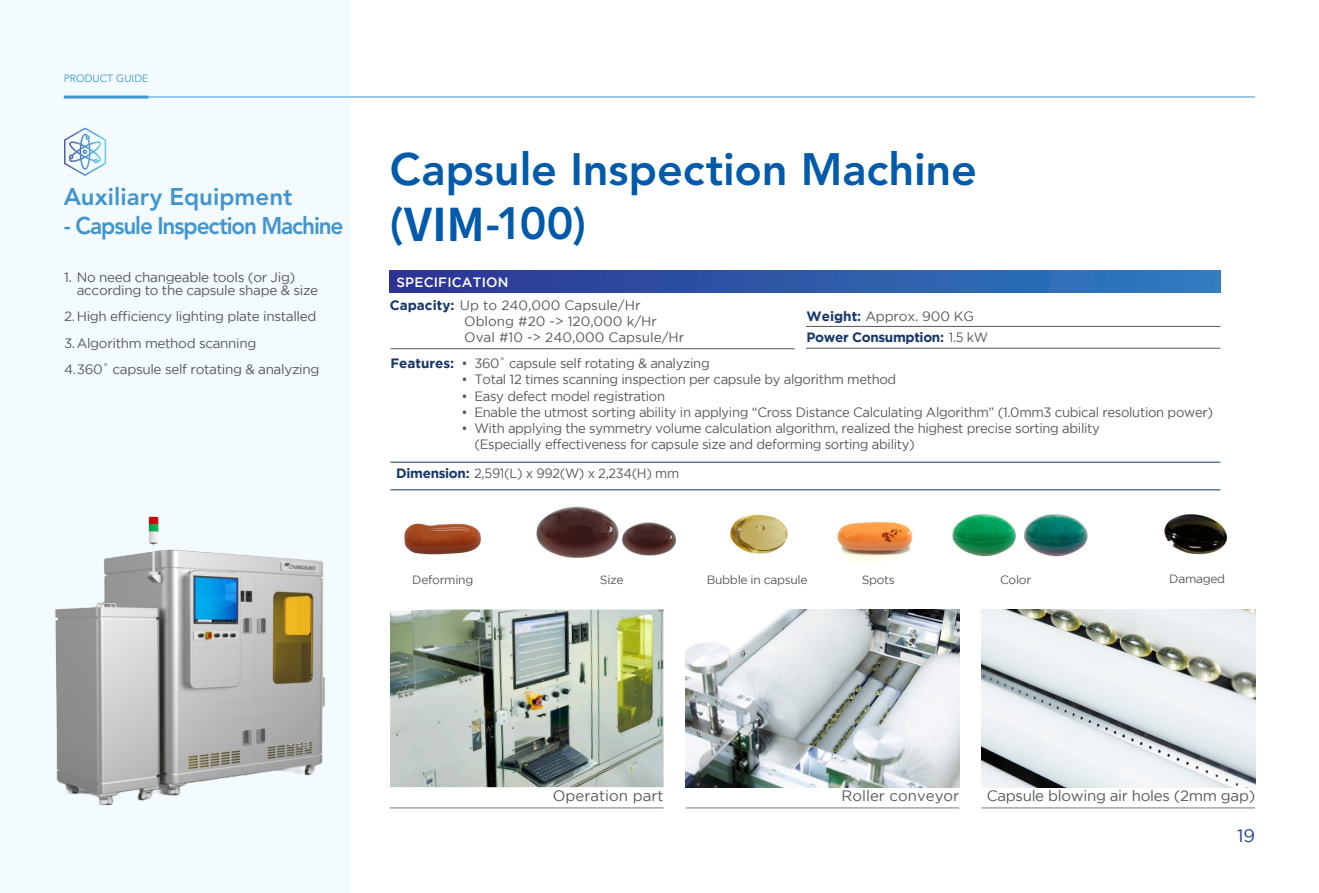
<style>
.page{position:relative;width:1319px;height:893px;background:#fff}
.page>*{position:absolute;margin:0;border:0;box-sizing:border-box;transform-origin:0 0}
.t1{font:800 45px "Avenir LT Std";letter-spacing:-.005em;color:#015aaa}
.t2{font:800 24px "Avenir LT Std";letter-spacing:-.04em;color:#4194d0;scale:.94 1}
.t3{font:800 24px "Avenir LT Std";color:#4194d0}
.t4{font:18px "Gotham";color:#253f8e}
.C_head_1{font:15px "Gotham";letter-spacing:-.02em;color:#57585a}
.C_head_1-2{font:15px "Gotham";color:#57585a}
.t5{font:13.5px/13.5px "Gotham";letter-spacing:-.025em;color:#57585a}
.t6{font:13.5px "Gotham";color:#57585a}
.t7{font:13.5px "Gotham";letter-spacing:-.025em;color:#57585a;scale:.95 1}
.t8{font:700 13.5px "Gotham";letter-spacing:-.025em;color:#16376a}
.t9{font:500 13.5px "Gotham";letter-spacing:.015em;color:#fff}
.t10{font:700 13.5px "Gotham";color:#16376a}
.t11{font:12px "Gotham";letter-spacing:-.025em;color:#57585a}
.t12{font:10.5px "Avenir LT Std";color:#4194d0}
.s1{font-family:"Noto Sans CJ Kkr";font-weight:700}
.s2{font-weight:700;color:#16376a}
.s3{font-weight:400;color:#57585a}
</style>
<div class="page">
<hr style="left:64px;top:97px;width:1190px;height:1px;background:#4194d0">
<img style="left:936px;top:490px;width:175px;height:67px">
<img style="left:828px;top:490px;width:95px;height:73px">
<img style="left:695px;top:490px;width:124px;height:64px">
<img style="left:525px;top:490px;width:162px;height:68px">
<div style="left:0;top:0;width:350px;height:893px;background:#f3fbfe"></div>
<img style="left:54px;top:517px;width:297px;height:289px">
<div style="left:390px;top:271px;width:830px;height:22px;background:linear-gradient(to right,#2d3391,#2e7ec0)"></div>
<img style="left:685px;top:609px;width:274px;height:178px">
<hr style="left:685px;top:808px;width:274px;height:1px;background:#787a7d">
<hr style="left:981px;top:808px;width:273px;height:1px;background:#787a7d">
<img style="left:390px;top:609px;width:273px;height:178px">
<hr style="left:390px;top:808px;width:273px;height:1px;background:#787a7d">
<hr style="left:390px;top:462px;width:830px;height:1px;background:#16376a">
<hr style="left:390px;top:489px;width:830px;height:1px;background:#16376a">
<hr style="left:390px;top:348px;width:404px;height:1px;background:#57585a">
<hr style="left:806px;top:326px;width:414px;height:1px;background:#57585a">
<hr style="left:806px;top:348px;width:414px;height:1px;background:#57585a">
<img style="left:981px;top:609px;width:273px;height:178px">
<img style="left:1164px;top:514px;width:64px;height:41px">
<img style="left:404px;top:523px;width:77px;height:32px">
<p class="t12" style="left:64px;top:73px;width:86px">PRODUCT GUIDE</p>
<p class="t3" style="left:64px;top:183px;width:230px">Auxiliary Equipment</p>
<p class="t2" style="left:64px;top:211px;width:299px">- Capsule Inspection Machine</p>
<p class="t5" style="left:77px;top:270px;width:243px;text-indent:-13px">1. No need changeable tools (or Jig) according to the capsule shape &amp; size</p>
<p class="t5" style="left:64px;top:310px;width:254px">2.High efficiency lighting plate installed</p>
<p class="t5" style="left:64px;top:336px;width:194px">3.Algorithm method scanning</p>
<p class="t5" style="left:64px;top:362px;width:257px">4.360˚ capsule self rotating &amp; analyzing</p>
<p class="t1" style="left:390px;top:142px;width:588px">Capsule Inspection Machine</p>
<p class="t1" style="left:390px;top:196px;width:198px">(<span class="s1">VIM</span>-100)</p>
<p class="t9" style="left:396px;top:274px;width:114px">SPECIFICATION</p>
<p class="t6" style="left:390px;top:298px;width:252px"><span class="s2">Capacity:</span> Up to 240,000 Capsule/Hr</p>
<p class="t6" style="left:464px;top:314px;width:194px">Oblong #20 -&gt; 120,000 k/Hr</p>
<p class="t6" style="left:464px;top:330px;width:222px">Oval #10 -&gt; 240,000 Capsule/Hr</p>
<p class="t5" style="left:806px;top:309px;width:169px"><span class="s2">Weight:</span> Approx. 900 KG</p>
<p class="t8" style="left:806px;top:330px;width:183px">Power Consumption: <span class="s3">1.5 kW</span></p>
<p class="t10" style="left:390px;top:355px;width:65px">Features:</p>
<p class="t5" style="left:461px;top:357px;width:249px">• 360˚ capsule self rotating &amp; analyzing</p>
<p class="t5" style="left:461px;top:373px;width:436px">• Total 12 times scanning inspection per capsule by algorithm method</p>
<p class="t5" style="left:461px;top:389px;width:205px">• Easy defect model registration</p>
<p class="t5" style="left:461px;top:405px;width:753px">• Enable the utmost sorting ability in applying “Cross Distance Calculating Algorithm” (1.0mm3 cubical resolution power)</p>
<p class="t5" style="left:474px;top:420px;width:627px;line-height:16.2px;text-indent:-13px">• With applying the symmetry volume calculation algorithm, realized the highest precise sorting ability (Especially effectiveness for capsule size and deforming sorting ability)</p>
<p class="t7" style="left:396px;top:466px;width:299px"><span class="s2">Dimension:</span> 2,591(L) x 992(W) x 2,234(H) mm</p>
<p class="t11" style="left:412px;top:573px;width:63px">Deforming</p>
<p class="t11" style="left:1169px;top:573px;width:57px">Damaged</p>
<p class="t11" style="left:600px;top:573px;width:25px">Size</p>
<p class="t11" style="left:706px;top:573px;width:102px">Bubble in capsule</p>
<p class="t11" style="left:861px;top:573px;width:35px">Spots</p>
<p class="t11" style="left:999px;top:573px;width:33px">Color</p>
<p class="C_head_1-2" style="left:553px;top:788px;width:112px">Operation part</p>
<p class="C_head_1-2" style="left:841px;top:788px;width:119px">Roller conveyor</p>
<p class="C_head_1" style="left:986px;top:788px;width:270px">Capsule blowing air holes (2mm gap)</p>
<p class="t4" style="left:1236px;top:826px;width:20px">19</p>
</div>
